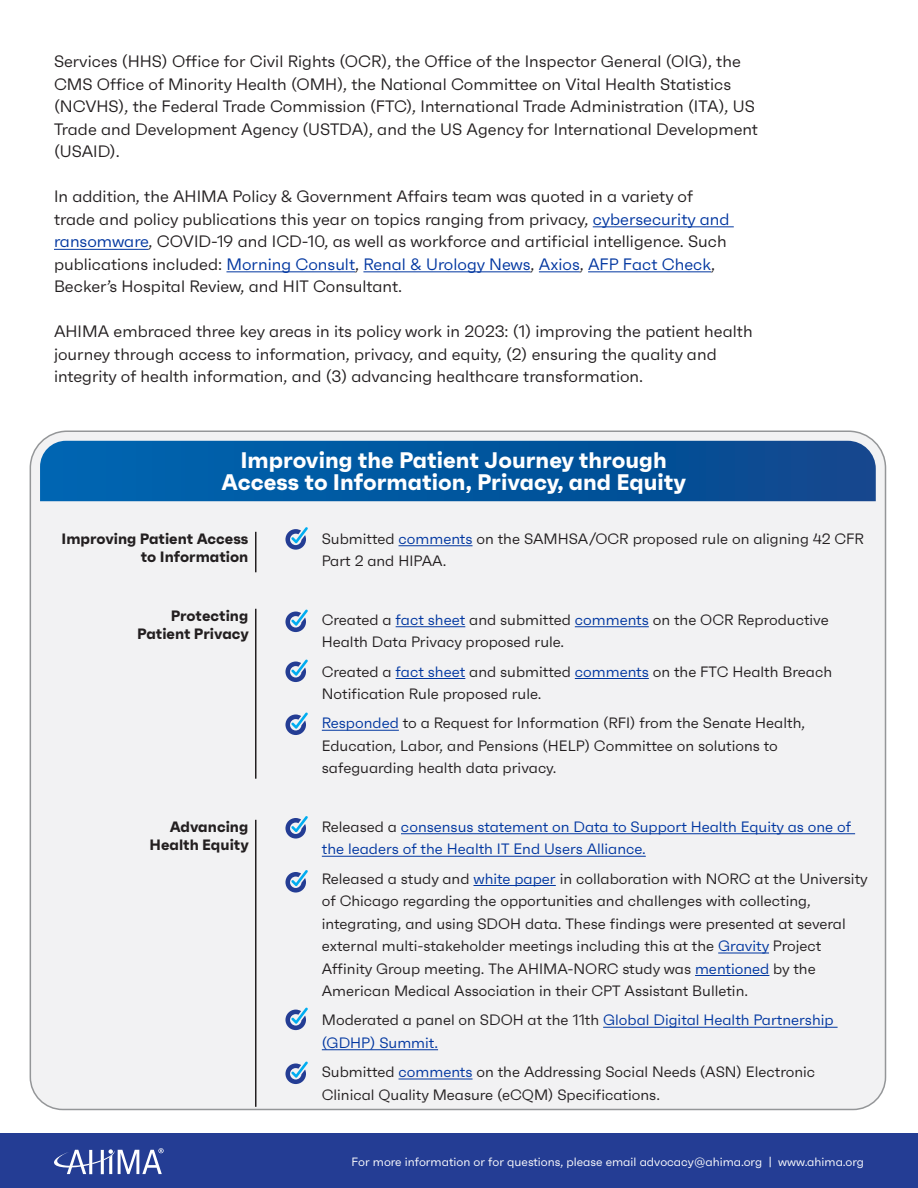
<style>
.page{position:relative;width:918px;height:1188px;background:#fff}
.page>*{position:absolute;margin:0;border:0;box-sizing:border-box;transform-origin:0 0}
.Paragraph_Style_1{font:700 22.5px/22.5px "Faktum";color:#fff;text-align:center}
.Paragraph_Style_1-2{font:16.5px/22.5px "Faktum";color:#231f20}
.Paragraph_Style_1-3{font:15px/22.5px "Faktum";color:#231f20}
.Paragraph_Style_1-4{font:15px/22.5px "Faktum";color:#0036a0}
.Paragraph_Style_1-5{font:700 15px/18px "Faktum";color:#231f20;text-align:right}
.basic{font:12px "Faktum";color:#fff}
.s1{color:#0036a0}
.s2{color:#231f20}
</style>
<div class="page">
<div style="left:29px;top:430px;width:858px;height:681px;background:#f2f2f3"></div>
<div style="left:0;top:1134px;width:918px;height:54px;background:#243d94"></div>
<svg style="left:54px;top:1148px;width:110px;height:26px"></svg>
<hr style="left:593px;top:226px;width:141px;height:1px;background:#0036a0">
<hr style="left:54px;top:249px;width:95px;height:1px;background:#0036a0">
<hr style="left:226px;top:271px;width:129px;height:1px;background:#0036a0">
<hr style="left:363px;top:271px;width:168px;height:1px;background:#0036a0">
<hr style="left:539px;top:271px;width:41px;height:1px;background:#0036a0">
<hr style="left:588px;top:271px;width:123px;height:1px;background:#0036a0">
<hr style="left:399px;top:545px;width:74px;height:1px;background:#0036a0">
<hr style="left:396px;top:626px;width:69px;height:1px;background:#0036a0">
<hr style="left:575px;top:626px;width:74px;height:1px;background:#0036a0">
<hr style="left:396px;top:678px;width:69px;height:1px;background:#0036a0">
<hr style="left:575px;top:678px;width:74px;height:1px;background:#0036a0">
<hr style="left:322px;top:730px;width:77px;height:1px;background:#0036a0">
<hr style="left:401px;top:833px;width:454px;height:1px;background:#0036a0">
<hr style="left:322px;top:856px;width:324px;height:1px;background:#0036a0">
<hr style="left:473px;top:885px;width:83px;height:1px;background:#0036a0">
<hr style="left:718px;top:953px;width:51px;height:1px;background:#0036a0">
<hr style="left:695px;top:975px;width:74px;height:1px;background:#0036a0">
<hr style="left:603px;top:1027px;width:235px;height:1px;background:#0036a0">
<hr style="left:322px;top:1049px;width:116px;height:1px;background:#0036a0">
<hr style="left:399px;top:1079px;width:74px;height:1px;background:#0036a0">
<hr style="left:255px;top:609px;width:1px;height:170px;background:#231f20">
<hr style="left:255px;top:532px;width:1px;height:40px;background:#231f20">
<hr style="left:255px;top:820px;width:1px;height:287px;background:#231f20">
<svg style="left:40px;top:441px;width:836px;height:60px;background:#04579f"></svg>
<svg style="left:285px;top:527px;width:23px;height:23px"></svg>
<svg style="left:285px;top:609px;width:23px;height:23px"></svg>
<svg style="left:285px;top:659px;width:23px;height:23px"></svg>
<svg style="left:285px;top:712px;width:23px;height:23px"></svg>
<svg style="left:285px;top:816px;width:23px;height:23px"></svg>
<svg style="left:285px;top:870px;width:23px;height:23px"></svg>
<svg style="left:285px;top:1007px;width:23px;height:23px"></svg>
<svg style="left:285px;top:1061px;width:23px;height:23px"></svg>
<p class="Paragraph_Style_1-2" style="left:54px;top:50px;width:706px">Services (HHS) Office for Civil Rights (OCR), the Office of the Inspector General (OIG), the CMS Office of Minority Health (OMH), the National Committee on Vital Health Statistics (NCVHS), the Federal Trade Commission (FTC), International Trade Administration (ITA), US Trade and Development Agency (USTDA), and the US Agency for International Development (USAID).</p>
<p class="Paragraph_Style_1-2" style="left:54px;top:185px;width:677px">In addition, the AHIMA Policy &amp; Government Affairs team was quoted in a variety of trade and policy publications this year on topics ranging from privacy, <span class="s1">cybersecurity and ransomware</span>, COVID-19 and ICD-10, as well as workforce and artificial intelligence. Such publications included: <span class="s1">Morning Consult</span>, <span class="s1">Renal &amp; Urology News</span>, <span class="s1">Axios</span>, <span class="s1">AFP Fact Check</span>, Becker’s Hospital Review, and HIT Consultant.</p>
<p class="Paragraph_Style_1-2" style="left:54px;top:320px;width:700px">AHIMA embraced three key areas in its policy work in 2023: (1) improving the patient health journey through access to information, privacy, and equity, (2) ensuring the quality and integrity of health information, and (3) advancing healthcare transformation.</p>
<p class="Paragraph_Style_1" style="left:222px;top:448px;width:466px">Improving the Patient Journey through<br>Access to Information, Privacy, and Equity</p>
<p class="Paragraph_Style_1-5" style="left:62px;top:529px;width:188px">Improving Patient Access to Information</p>
<p class="Paragraph_Style_1-3" style="left:322px;top:527px;width:544px">Submitted <span class="s1">comments</span> on the SAMHSA/OCR proposed rule on aligning 42 CFR<br>Part 2 and HIPAA.</p>
<p class="Paragraph_Style_1-5" style="left:171px;top:606px;width:79px">Protecting</p>
<p class="Paragraph_Style_1-5" style="left:137px;top:624px;width:113px">Patient Privacy</p>
<p class="Paragraph_Style_1-3" style="left:322px;top:608px;width:509px">Created a <span class="s1">fact sheet</span> and submitted <span class="s1">comments</span> on the OCR Reproductive<br>Health Data Privacy proposed rule.</p>
<p class="Paragraph_Style_1-3" style="left:322px;top:660px;width:512px">Created a <span class="s1">fact sheet</span> and submitted <span class="s1">comments</span> on the FTC Health Breach<br>Notification Rule proposed rule.</p>
<p class="Paragraph_Style_1-3" style="left:322px;top:712px;width:485px"><span class="s1">Responded</span> to a Request for Information (RFI) from the Senate Health,<br>Education, Labor, and Pensions (HELP) Committee on solutions to safeguarding health data privacy.</p>
<p class="Paragraph_Style_1-5" style="left:170px;top:817px;width:80px">Advancing</p>
<p class="Paragraph_Style_1-5" style="left:150px;top:835px;width:101px">Health Equity</p>
<p class="Paragraph_Style_1-4" style="left:322px;top:815px;width:531px"><span class="s2">Released a</span> consensus statement on Data to Support Health Equity as one of the leaders of the Health IT End Users Alliance.</p>
<p class="Paragraph_Style_1-3" style="left:322px;top:867px;width:548px">Released a study and <span class="s1">white paper</span> in collaboration with NORC at the University of Chicago regarding the opportunities and challenges with collecting, integrating, and using SDOH data. These findings were presented at several external multi-stakeholder meetings including this at the <span class="s1">Gravity</span> Project Affinity Group meeting. The AHIMA-NORC study was <span class="s1">mentioned</span> by the American Medical Association in their CPT Assistant Bulletin.</p>
<p class="Paragraph_Style_1-4" style="left:322px;top:1009px;width:513px"><span class="s2">Moderated a panel on SDOH at the 11th</span> Global Digital Health Partnership (GDHP) Summit.</p>
<p class="Paragraph_Style_1-3" style="left:322px;top:1060px;width:495px">Submitted <span class="s1">comments</span> on the Addressing Social Needs (ASN) Electronic<br>Clinical Quality Measure (eCQM) Specifications.</p>
<p class="basic" style="left:352px;top:1154px;width:514px">For more information or for questions, please email advocacy@ahima.org | www.ahima.org</p>
</div>
